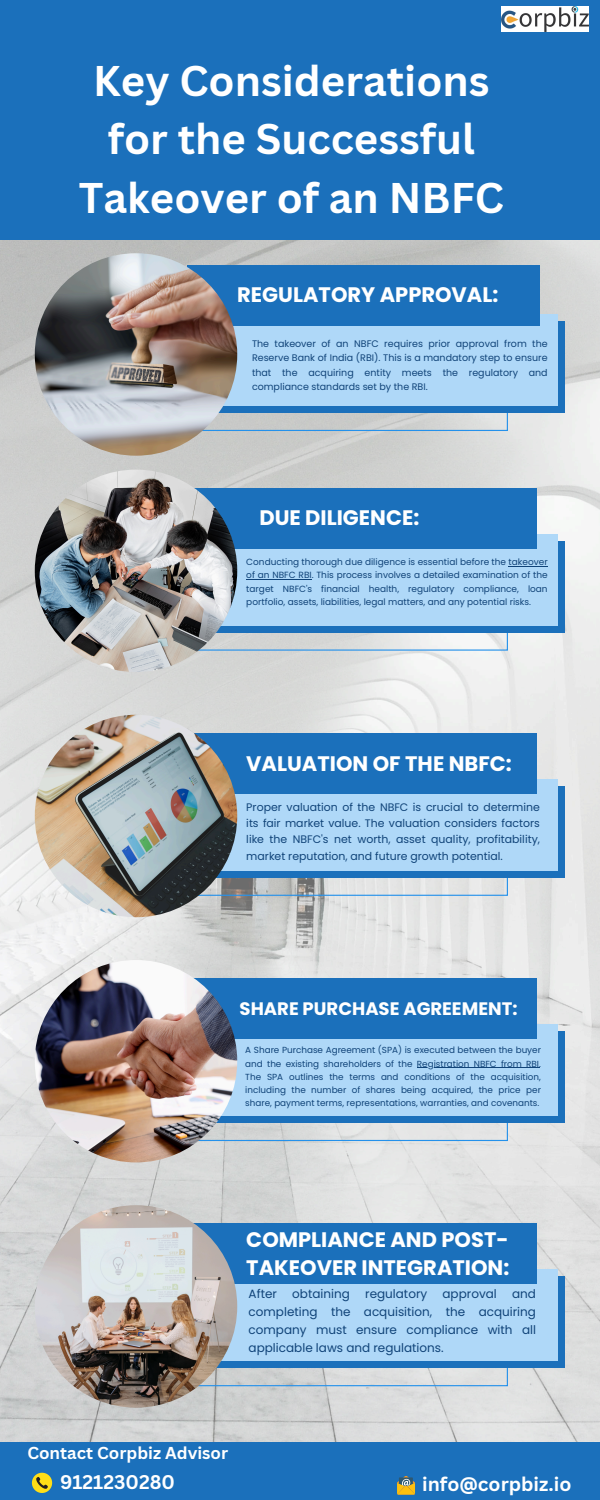
<style>
.page{position:relative;width:600px;height:1500px;background:#fff}
.page>*{position:absolute;margin:0;border:0;box-sizing:border-box;transform-origin:0 0}
.t1{font:700 41.8px/58.4px "Canva Sans";color:#fff;text-align:center}
.t2{font:700 21px/27.8px "Poppins";color:#fff}
.t3{font:700 19.3px "Canva Sans";color:#fff}
.t4{font:700 18.1px "Poppins";color:#fff}
.t5{font:700 16.8px "Canva Sans";color:#fff}
.t6{font:12px/18px "Poppins";color:#104378;text-align:justify}
.t7{font:10.9px/16.4px "Poppins";color:#104378;text-align:justify}
.t8{font:9.5px/14.3px "Poppins";color:#104378;text-align:justify}
.t9{font:9px/13.4px "Poppins";color:#104378;text-align:justify}
.t10{font:8.8px/13.2px "Poppins";color:#104378}
</style>
<div class="page">
<img style="left:0;top:239px;width:600px;height:1204px">
<div style="left:127px;top:541px;width:438px;height:91px;background:#1b70bb"></div>
<div style="left:120px;top:534px;width:438px;height:91px;background:#afd8f8"></div>
<div style="left:183px;top:488px;width:353px;height:61px;background:#1b70bb"></div>
<img style="left:35px;top:470px;width:202px;height:202px;border-radius:50%">
<div style="left:85px;top:824px;width:423px;height:72px;border:1px solid #2491eb"></div>
<div style="left:127px;top:786px;width:438px;height:92px;background:#1b70bb"></div>
<div style="left:120px;top:779px;width:438px;height:92px;background:#afd8f8"></div>
<div style="left:183px;top:733px;width:353px;height:61px;background:#1b70bb"></div>
<img style="left:35px;top:715px;width:202px;height:202px;border-radius:50%">
<div style="left:85px;top:1069px;width:423px;height:72px;border:1px solid #2491eb"></div>
<div style="left:127px;top:1031px;width:438px;height:92px;background:#1b70bb"></div>
<div style="left:120px;top:1024px;width:438px;height:92px;background:#afd8f8"></div>
<div style="left:183px;top:978px;width:353px;height:61px;background:#1b70bb"></div>
<img style="left:35px;top:960px;width:202px;height:202px;border-radius:50%">
<div style="left:85px;top:1314px;width:423px;height:72px;border:1px solid #2491eb"></div>
<div style="left:127px;top:1276px;width:438px;height:92px;background:#1b70bb"></div>
<div style="left:120px;top:1269px;width:438px;height:92px;background:#afd8f8"></div>
<div style="left:183px;top:1223px;width:353px;height:61px;background:#1b70bb"></div>
<img style="left:35px;top:1205px;width:202px;height:203px;border-radius:50%">
<div style="left:0;top:0;width:600px;height:239px;background:#1b70bb"></div>
<div style="left:0;top:1443px;width:600px;height:57px;background:#1b70bb"></div>
<div style="left:85px;top:359px;width:423px;height:72px;border:1px solid #2491eb"></div>
<div style="left:127px;top:321px;width:438px;height:92px;background:#1b70bb"></div>
<div style="left:120px;top:314px;width:438px;height:92px;background:#afd8f8"></div>
<div style="left:187px;top:265px;width:353px;height:61px;background:#1b70bb"></div>
<img style="left:35px;top:253px;width:202px;height:203px;border-radius:50%">
<img style="left:501px;top:6px;width:87px;height:26px">
<svg style="left:397px;top:1476px;width:18px;height:19px"></svg>
<svg style="left:32px;top:1473px;width:20px;height:20px"></svg>
<hr style="left:509px;top:566px;width:39px;height:1px;background:#104378">
<hr style="left:246px;top:579px;width:66px;height:1px;background:#104378">
<hr style="left:417px;top:1067px;width:122px;height:1px;background:#104378">
<h4 class="t1" style="left:79px;top:50px;width:427px">Key Considerations for the Successful<br>Takeover of an NBFC</h4>
<p class="t2" style="left:237px;top:281px;width:263px">REGULATORY APPROVAL:</p>
<p class="t8" style="left:252px;top:337px;width:297px">The takeover of an NBFC requires prior approval from the Reserve Bank of India (RBI). This is a mandatory step to ensure that the acquiring entity meets the regulatory and compliance standards set by the RBI.</p>
<h2 class="t2" style="left:259px;top:504px;width:162px">DUE DILIGENCE:</h2>
<p class="t9" style="left:246px;top:555px;width:303px">Conducting thorough due diligence is essential before the takeover of an NBFC RBI. This process involves a detailed examination of the target NBFC's financial health, regulatory compliance, loan portfolio, assets, liabilities, legal matters, and any potential risks.</p>
<p class="t2" style="left:246px;top:749px;width:267px">VALUATION OF THE NBFC:</p>
<p class="t7" style="left:246px;top:799px;width:295px">Proper valuation of the NBFC is crucial to determine its fair market value. The valuation considers factors like the NBFC's net worth, asset quality, profitability, market reputation, and future growth potential.</p>
<p class="t4" style="left:240px;top:996px;width:279px">SHARE PURCHASE AGREEMENT:</p>
<p class="t10" style="left:245px;top:1044px;width:297px">A Share Purchase Agreement (SPA) is executed between the buyer and the existing shareholders of the</p>
<h2 class="t10" style="left:245px;top:1057px;width:297px;text-align:justify;text-indent:172px">Registration NBFC from RBI.<br>The SPA outlines the terms and conditions of the acquisition, including the number of shares being acquired, the price per share, payment terms, representations, warranties, and covenants.</h2>
<p class="t2" style="left:246px;top:1226px;width:265px">COMPLIANCE AND POST-<br>TAKEOVER INTEGRATION:</p>
<h6 class="t6" style="left:249px;top:1285px;width:30px">After</h6>
<h6 class="t6" style="left:292px;top:1285px;width:59px">obtaining</h6>
<h6 class="t6" style="left:365px;top:1285px;width:64px">regulatory</h6>
<h6 class="t6" style="left:443px;top:1285px;width:56px">approval</h6>
<h6 class="t6" style="left:249px;top:1285px;width:289px;text-indent:263px">and completing the acquisition, the acquiring company must ensure compliance with all applicable laws and regulations.</h6>
<p class="t5" style="left:27px;top:1441px;width:202px">Contact Corpbiz Advisor</p>
<h2 class="t3" style="left:60px;top:1468px;width:116px">9121230280</h2>
<p class="t3" style="left:422px;top:1471px;width:151px">info@corpbiz.io</p>
</div>
